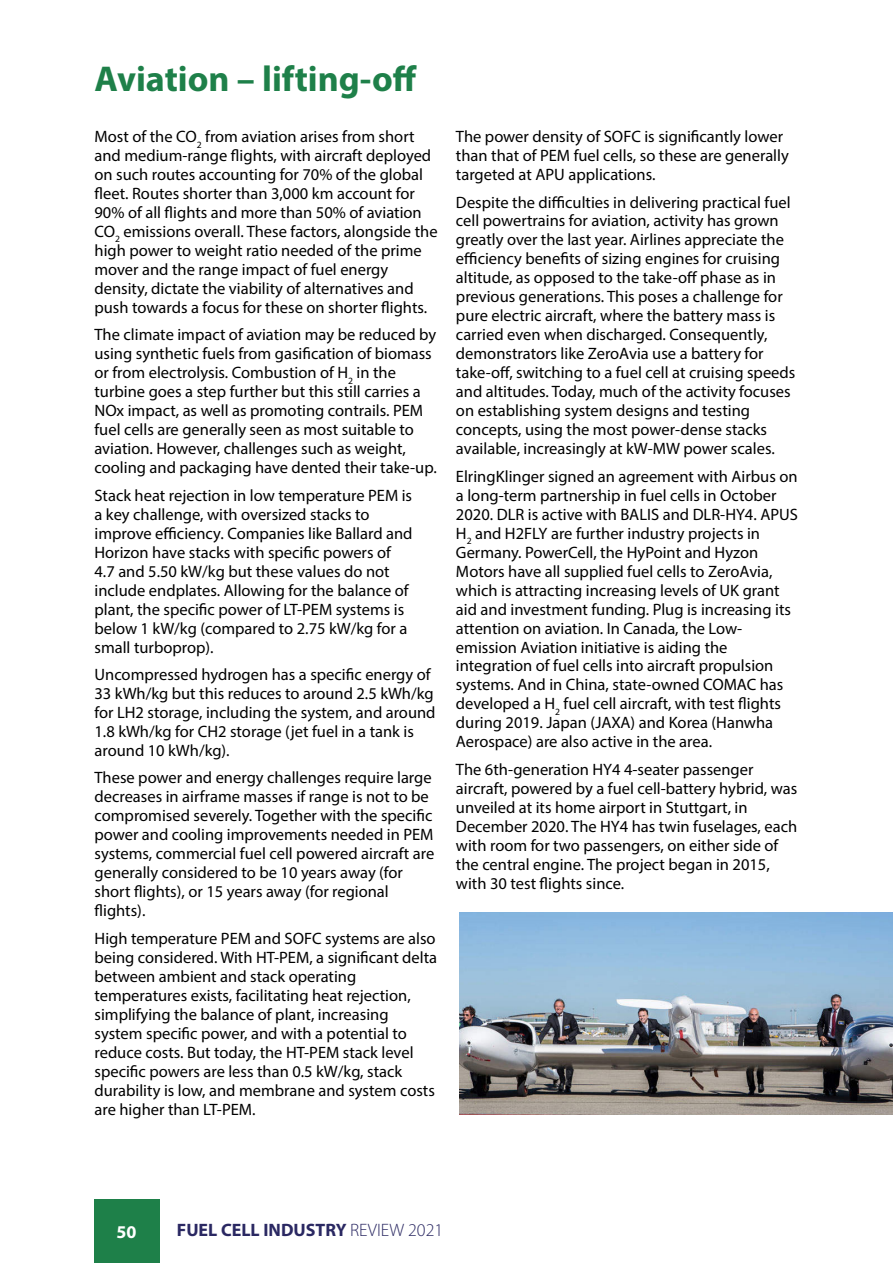
<style>
.page{position:relative;width:893px;height:1263px;background:#fff}
.page>*{position:absolute;margin:0;border:0;box-sizing:border-box;transform-origin:0 0}
.Sub_Headings_16pt{font:700 36px "Myriad Pro";color:#1e8049}
.t1{font:700 18px "Myriad Pro";color:#2a2862}
.t2{font:700 18px "Myriad Pro";color:#fff}
._9pt_on_11_5pt_Regul{font:16.5px/19px "Myriad Pro";color:#000}
.s1{font-weight:300}
</style>
<div class="page">
<div style="left:94px;top:1199px;width:65px;height:64px;background:#1e8049"></div>
<img style="left:459px;top:912px;width:434px;height:202px">
<p class="Sub_Headings_16pt" style="left:94px;top:55px;width:324px">Aviation – lifting-off</p>
<p class="_9pt_on_11_5pt_Regul" style="left:94px;top:127px;width:345px">Most of the CO<sub>2</sub> from aviation arises from short and medium-range flights, with aircraft deployed on such routes accounting for 70% of the global fleet. Routes shorter than 3,000 km account for 90% of all flights and more than 50% of aviation CO<sub>2</sub> emissions overall. These factors, alongside the high power to weight ratio needed of the prime mover and the range impact of fuel energy density, dictate the viability of alternatives and push towards a focus for these on shorter flights.</p>
<p class="_9pt_on_11_5pt_Regul" style="left:94px;top:325px;width:344px">The climate impact of aviation may be reduced by using synthetic fuels from gasification of biomass or from electrolysis. Combustion of H<sub>2</sub> in the turbine goes a step further but this still carries a NOx impact, as well as promoting contrails. PEM fuel cells are generally seen as most suitable to aviation. However, challenges such as weight, cooling and packaging have dented their take-up.</p>
<p class="_9pt_on_11_5pt_Regul" style="left:94px;top:485px;width:320px">Stack heat rejection in low temperature PEM is a key challenge, with oversized stacks to improve efficiency. Companies like Ballard and Horizon have stacks with specific powers of 4.7 and 5.50 kW/kg but these values do not include endplates. Allowing for the balance of plant, the specific power of LT-PEM systems is below 1 kW/kg (compared to 2.75 kW/kg for a small turboprop).</p>
<p class="_9pt_on_11_5pt_Regul" style="left:94px;top:665px;width:343px">Uncompressed hydrogen has a specific energy of 33 kWh/kg but this reduces to around 2.5 kWh/kg for LH2 storage, including the system, and around 1.8 kWh/kg for CH2 storage (jet fuel in a tank is around 10 kWh/kg).</p>
<p class="_9pt_on_11_5pt_Regul" style="left:94px;top:768px;width:341px">These power and energy challenges require large decreases in airframe masses if range is not to be compromised severely. Together with the specific power and cooling improvements needed in PEM systems, commercial fuel cell powered aircraft are generally considered to be 10 years away (for short flights), or 15 years away (for regional flights).</p>
<p class="_9pt_on_11_5pt_Regul" style="left:94px;top:928px;width:344px">High temperature PEM and SOFC systems are also being considered. With HT-PEM, a significant delta between ambient and stack operating temperatures exists, facilitating heat rejection, simplifying the balance of plant, increasing system specific power, and with a potential to reduce costs. But today, the HT-PEM stack level specific powers are less than 0.5 kW/kg, stack durability is low, and membrane and system costs are higher than LT-PEM.</p>
<p class="_9pt_on_11_5pt_Regul" style="left:456px;top:127px;width:334px">The power density of SOFC is significantly lower than that of PEM fuel cells, so these are generally targeted at APU applications.</p>
<p class="_9pt_on_11_5pt_Regul" style="left:456px;top:192px;width:341px">Despite the difficulties in delivering practical fuel cell powertrains for aviation, activity has grown greatly over the last year. Airlines appreciate the efficiency benefits of sizing engines for cruising altitude, as opposed to the take-off phase as in previous generations. This poses a challenge for pure electric aircraft, where the battery mass is carried even when discharged. Consequently, demonstrators like ZeroAvia use a battery for take-off, switching to a fuel cell at cruising speeds and altitudes. Today, much of the activity focuses on establishing system designs and testing concepts, using the most power-dense stacks available, increasingly at kW-MW power scales.</p>
<p class="_9pt_on_11_5pt_Regul" style="left:456px;top:466px;width:344px">ElringKlinger signed an agreement with Airbus on a long-term partnership in fuel cells in October 2020. DLR is active with BALIS and DLR-HY4. APUS H<sub>2</sub> and H2FLY are further industry projects in Germany. PowerCell, the HyPoint and Hyzon Motors have all supplied fuel cells to ZeroAvia, which is attracting increasing levels of UK grant aid and investment funding. Plug is increasing its attention on aviation. In Canada, the Low&shy;emission Aviation initiative is aiding the integration of fuel cells into aircraft propulsion systems. And in China, state-owned COMAC has developed a H<sub>2</sub> fuel cell aircraft, with test flights during 2019. Japan (JAXA) and Korea (Hanwha Aerospace) are also active in the area.</p>
<p class="_9pt_on_11_5pt_Regul" style="left:456px;top:759px;width:343px">The 6th-generation HY4 4-seater passenger aircraft, powered by a fuel cell-battery hybrid, was unveiled at its home airport in Stuttgart, in December 2020. The HY4 has twin fuselages, each with room for two passengers, on either side of the central engine. The project began in 2015, with 30 test flights since.</p>
<p class="t2" style="left:117px;top:1220px;width:21px">50</p>
<p class="t1" style="left:177px;top:1218px;width:268px">FUEL CELL INDUSTRY <span class="s1">REVIEW 2021</span></p>
</div>
